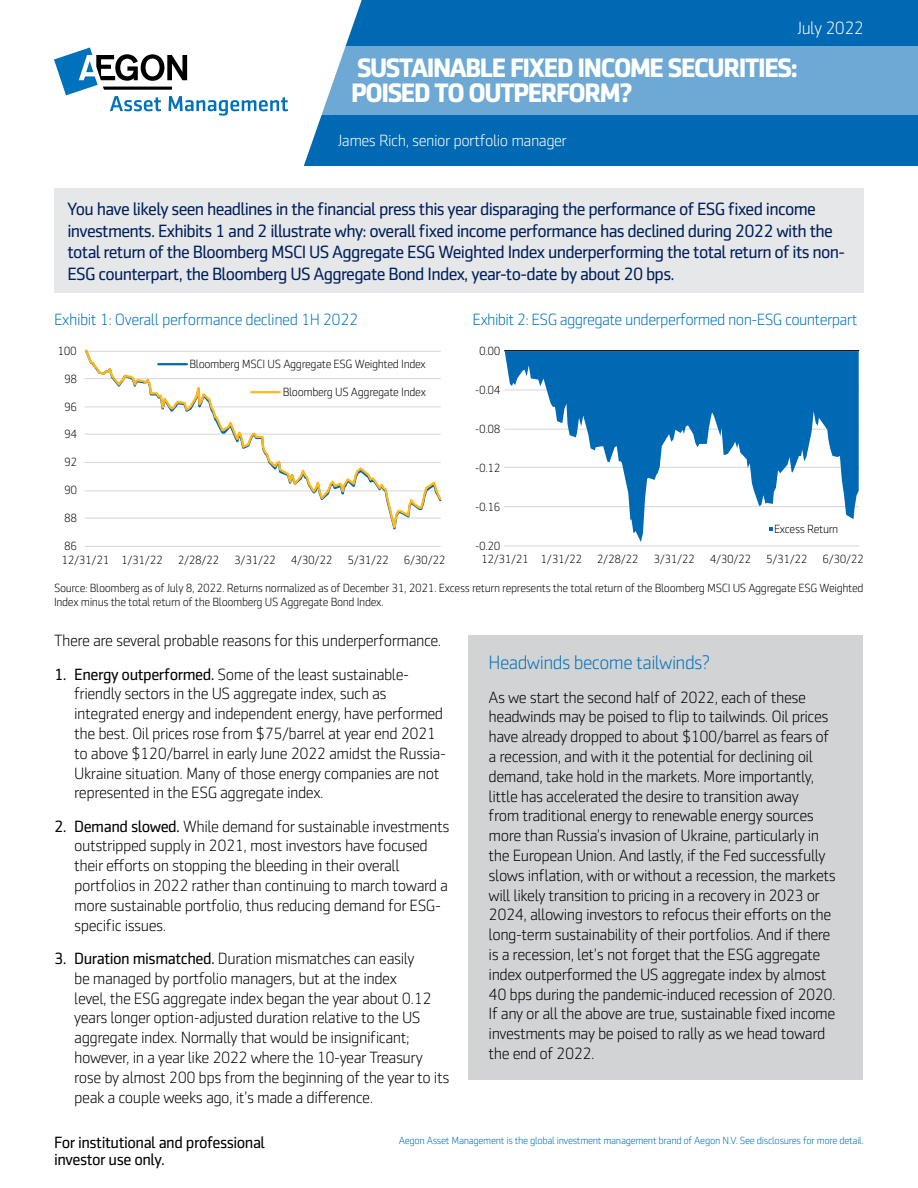
<style>
.page{position:relative;width:918px;height:1188px;background:#fff}
.page>*{position:absolute;margin:0;border:0;box-sizing:border-box;transform-origin:0 0}
.t1{font:700 27px/25.5px "Sentico Sans DT";letter-spacing:-.05em;color:#fff}
.t2{font:300 19.5px "Sentico Sans DT";letter-spacing:-.03em;color:#0072bc}
.t3{font:18px/21.6px "Sentico Sans DT";letter-spacing:-.04em;color:#001f5b}
.t4{font:300 18px "Sentico Sans DT";letter-spacing:-.03em;color:#fff}
.t5{font:300 16.5px/19.8px "Sentico Sans DT";letter-spacing:-.03em;color:#000}
.t6{font:300 16.5px "Sentico Sans DT";letter-spacing:-.04em;color:#0072bc}
.t7{font:16.5px/16.5px "Sentico Sans DT";letter-spacing:-.03em;color:#000}
.t8{font:300 16.5px "Sentico Sans DT";letter-spacing:-.03em;color:#fff}
.t9{font:300 12px/14.4px "Sentico Sans DT";letter-spacing:-.03em;color:#000}
.t10{font:300 10.5px "Sentico Sans DT";letter-spacing:-.03em;color:#0069b4}
.s1{font-weight:400}
</style>
<div class="page">
<svg style="left:54px;top:47px;width:234px;height:69px"></svg>
<div style="left:304px;top:0;width:614px;height:166px;background:#0069b4"></div>
<div style="left:313px;top:46px;width:605px;height:68px;background:#6da9d4"></div>
<div style="left:54px;top:189px;width:810px;height:104px;background:#e6e7e8"></div>
<hr style="left:85px;top:546px;width:356px;height:1px;background:#d9d9d9">
<svg style="left:84px;top:349px;width:358px;height:181px"></svg>
<hr style="left:158px;top:363px;width:29px;height:2px;background:#0069b4">
<hr style="left:251px;top:391px;width:29px;height:2px;background:#ffb819">
<hr style="left:504px;top:545px;width:355px;height:1px;background:#d9d9d9">
<hr style="left:504px;top:506px;width:355px;height:1px;background:#d9d9d9">
<hr style="left:504px;top:467px;width:355px;height:1px;background:#d9d9d9">
<hr style="left:504px;top:429px;width:355px;height:1px;background:#d9d9d9">
<hr style="left:504px;top:389px;width:355px;height:1px;background:#d9d9d9">
<svg style="left:505px;top:351px;width:354px;height:191px"></svg>
<hr style="left:504px;top:350px;width:355px;height:1px;background:#000">
<svg style="left:769px;top:527px;width:4px;height:4px"></svg>
<div style="left:468px;top:635px;width:395px;height:444px;background:#d1d3d4"></div>
<p class="t4" style="left:798px;top:18px;width:68px">July 2022</p>
<h1 class="t1" style="left:351px;top:55px;width:448px">SUSTAINABLE FIXED INCOME SECURITIES:<br>POISED TO OUTPERFORM?</h1>
<p class="t8" style="left:338px;top:132px;width:230px">James Rich, senior portfolio manager</p>
<p class="t3" style="left:68px;top:198px;width:779px">You have likely seen headlines in the financial press this year disparaging the performance of ESG fixed income investments. Exhibits 1 and 2 illustrate why: overall fixed income performance has declined during 2022 with the total return of the Bloomberg MSCI US Aggregate ESG Weighted Index underperforming the total return of its non-ESG counterpart, the Bloomberg US Aggregate Bond Index, year-to-date by about 20 bps.</p>
<p class="t6" style="left:54px;top:311px;width:306px">Exhibit 1: Overall performance declined 1H 2022</p>
<p class="t6" style="left:472px;top:311px;width:387px">Exhibit 2: ESG aggregate underperformed non-ESG counterpart</p>
<p class="t9" style="left:57px;top:344px;width:21px">100</p>
<p class="t9" style="left:64px;top:371px;width:15px">98</p>
<p class="t9" style="left:64px;top:399px;width:15px">96</p>
<p class="t9" style="left:64px;top:427px;width:15px">94</p>
<p class="t9" style="left:64px;top:455px;width:15px">92</p>
<p class="t9" style="left:64px;top:483px;width:15px">90</p>
<p class="t9" style="left:64px;top:511px;width:15px">88</p>
<p class="t9" style="left:64px;top:539px;width:15px">86</p>
<p class="t9" style="left:190px;top:357px;width:238px">Bloomberg MSCI US Aggregate ESG Weighted Index</p>
<p class="t9" style="left:283px;top:385px;width:145px">Bloomberg US Aggregate Index</p>
<p class="t9" style="left:61px;top:553px;width:386px">12/31/21 1/31/22 2/28/22 3/31/22 4/30/22 5/31/22 6/30/22</p>
<p class="t9" style="left:479px;top:344px;width:23px">0.00</p>
<p class="t9" style="left:475px;top:383px;width:27px">-0.04</p>
<p class="t9" style="left:475px;top:422px;width:27px">-0.08</p>
<p class="t9" style="left:475px;top:461px;width:27px">-0.12</p>
<p class="t9" style="left:475px;top:500px;width:27px">-0.16</p>
<p class="t9" style="left:475px;top:539px;width:27px">-0.20</p>
<p class="t9" style="left:774px;top:522px;width:66px">Excess Return</p>
<p class="t9" style="left:481px;top:552px;width:384px">12/31/21 1/31/22 2/28/22 3/31/22 4/30/22 5/31/22 6/30/22</p>
<p class="t9" style="left:54px;top:581px;width:811px">Source: Bloomberg as of July 8, 2022. Returns normalized as of December 31, 2021. Excess return represents the total return of the Bloomberg MSCI US Aggregate ESG Weighted<br>Index minus the total return of the Bloomberg US Aggregate Bond Index.</p>
<p class="t5" style="left:54px;top:631px;width:389px">There are several probable reasons for this underperformance.</p>
<p class="t5" style="left:74px;top:664px;width:373px;text-indent:-20px"><span class="s1">1. Energy outperformed.</span> Some of the least sustainable&shy;friendly sectors in the US aggregate index, such as integrated energy and independent energy, have performed the best. Oil prices rose from $75/barrel at year end 2021 to above $120/barrel in early June 2022 amidst the Russia-Ukraine situation. Many of those energy companies are not represented in the ESG aggregate index.</p>
<p class="t5" style="left:74px;top:816px;width:377px;text-indent:-20px"><span class="s1">2. Demand slowed.</span> While demand for sustainable investments outstripped supply in 2021, most investors have focused their efforts on stopping the bleeding in their overall portfolios in 2022 rather than continuing to march toward a more sustainable portfolio, thus reducing demand for ESG&shy;specific issues.</p>
<p class="t5" style="left:74px;top:949px;width:377px;text-indent:-20px"><span class="s1">3. Duration mismatched.</span> Duration mismatches can easily<br>be managed by portfolio managers, but at the index<br>level, the ESG aggregate index began the year about 0.12 years longer option-adjusted duration relative to the US aggregate index. Normally that would be insignificant; however, in a year like 2022 where the 10-year Treasury rose by almost 200 bps from the beginning of the year to its peak a couple weeks ago, it’s made a difference.</p>
<p class="t2" style="left:489px;top:652px;width:223px">Headwinds become tailwinds?</p>
<p class="t5" style="left:489px;top:687px;width:349px">As we start the second half of 2022, each of these headwinds may be poised to flip to tailwinds. Oil prices have already dropped to about $100/barrel as fears of a recession, and with it the potential for declining oil demand, take hold in the markets. More importantly, little has accelerated the desire to transition away<br>from traditional energy to renewable energy sources more than Russia’s invasion of Ukraine, particularly in the European Union. And lastly, if the Fed successfully slows inflation, with or without a recession, the markets will likely transition to pricing in a recovery in 2023 or 2024, allowing investors to refocus their efforts on the long-term sustainability of their portfolios. And if there is a recession, let’s not forget that the ESG aggregate index outperformed the US aggregate index by almost 40 bps during the pandemic-induced recession of 2020.<br>If any or all the above are true, sustainable fixed income investments may be poised to rally as we head toward the end of 2022.</p>
<p class="t7" style="left:54px;top:1135px;width:213px">For institutional and professional investor use only.</p>
<p class="t10" style="left:399px;top:1135px;width:467px">Aegon Asset Management is the global investment management brand of Aegon N.V. See disclosures for more detail.</p>
</div>
